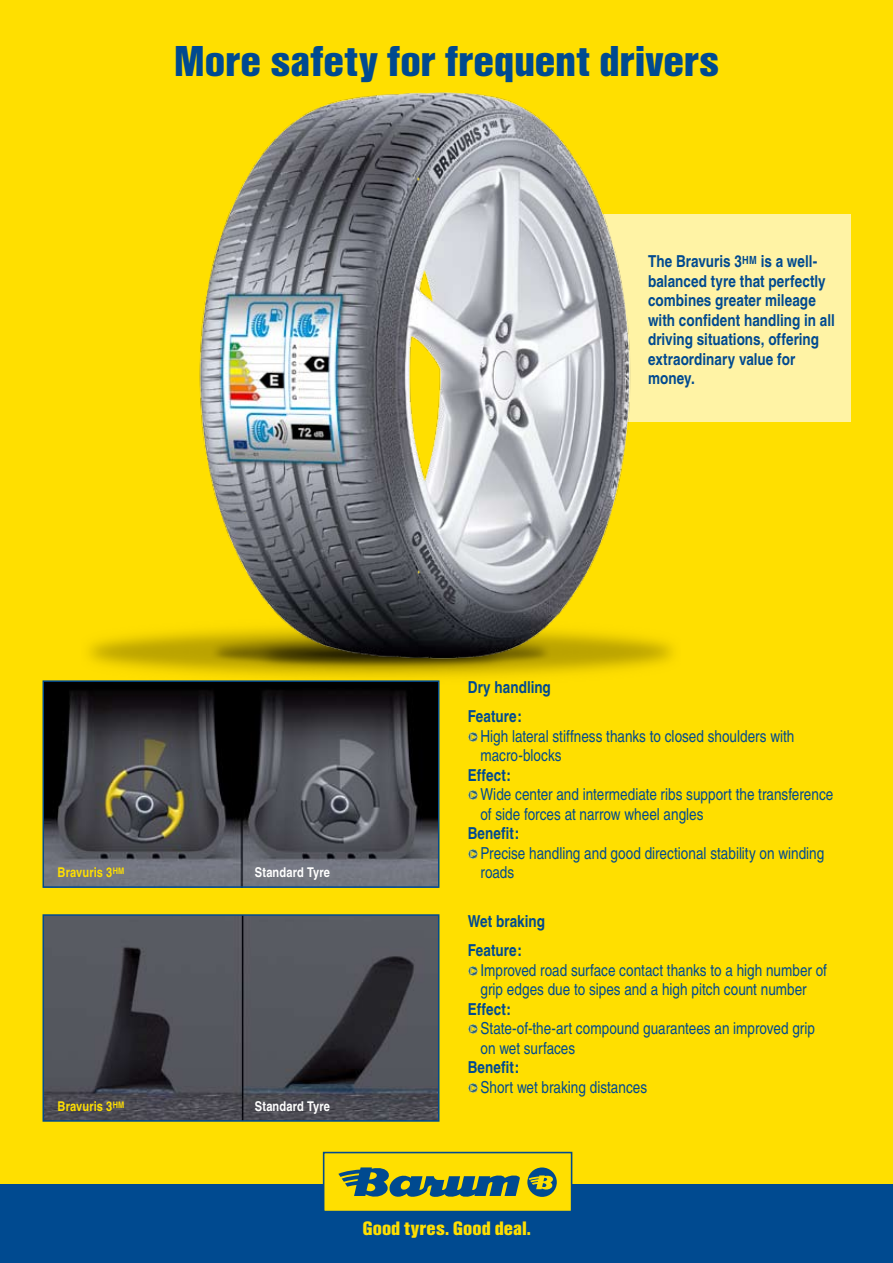
<style>
.page{position:relative;width:893px;height:1263px;background:#fff}
.page>*{position:absolute;margin:0;border:0;box-sizing:border-box;transform-origin:0 0}
.t1{font:45px "Nimbus San TCE Bla Con";letter-spacing:.005em;color:#004a90}
.t2{font:20.25px "Nimbus San TCE Bla Con";color:#ffdf00}
.t3{font:16.5px/19.5px "Nimbus San LCE Reg Con";color:#004a90}
.t4{font:16.5px/19.5px "Nimbus San LCE Bol Con";color:#004a90}
.t5{font:13.5px "Nimbus San LCE Bol Con";letter-spacing:.01em;color:#fff}
.t6{font:13.5px "Nimbus San LCE Bol Con";letter-spacing:.005em;color:#ffdf00}
</style>
<div class="page">
<div style="left:0;top:0;width:893px;height:1206px;background:#ffdf00"></div>
<div style="left:566px;top:215px;width:284px;height:207px;background:#fff3a5"></div>
<img style="left:168px;top:92px;width:485px;height:606px">
<div style="left:0;top:1185px;width:893px;height:78px;background:#004a90"></div>
<div style="left:324px;top:1152px;width:248px;height:59px;background:#ffdf00"></div>
<div style="left:323px;top:1152px;width:249px;height:60px;border:2px solid #004a90"></div>
<svg style="left:527px;top:1167px;width:30px;height:30px"></svg>
<svg style="left:529px;top:1174px;width:27px;height:18px"></svg>
<svg style="left:338px;top:1167px;width:182px;height:30px"></svg>
<img style="left:46px;top:683px;width:390px;height:202px">
<div style="left:43px;top:680px;width:396px;height:208px;border:2px solid #004a90"></div>
<img style="left:46px;top:917px;width:390px;height:202px">
<div style="left:43px;top:914px;width:396px;height:208px;border:2px solid #004a90"></div>
<svg style="left:468px;top:732px;width:9px;height:9px"></svg>
<svg style="left:468px;top:791px;width:9px;height:9px"></svg>
<svg style="left:468px;top:849px;width:9px;height:9px"></svg>
<svg style="left:468px;top:966px;width:9px;height:9px"></svg>
<svg style="left:468px;top:1025px;width:9px;height:9px"></svg>
<svg style="left:468px;top:1083px;width:9px;height:9px"></svg>
<h1 class="t1" style="left:174px;top:36px;width:547px">More safety for frequent drivers</h1>
<p class="t4" style="left:648px;top:252px;width:188px">The Bravuris 3<sup>HM</sup> is a well&shy;balanced tyre that perfectly combines greater mileage with confident handling in all driving situations, offering extraordinary value for money.</p>
<p class="t6" style="left:58px;top:863px;width:68px">Bravuris 3<sup>HM</sup></p>
<p class="t6" style="left:58px;top:1097px;width:68px">Bravuris 3<sup>HM</sup></p>
<p class="t5" style="left:255px;top:863px;width:77px">Standard Tyre</p>
<p class="t5" style="left:255px;top:1097px;width:77px">Standard Tyre</p>
<p class="t4" style="left:468px;top:673px;width:85px;line-height:29.2px">Dry handling<br>Feature:</p>
<p class="t3" style="left:480px;top:727px;width:315px">High lateral stiffness thanks to closed shoulders with macro-blocks</p>
<p class="t4" style="left:468px;top:766px;width:45px">Effect:</p>
<p class="t3" style="left:480px;top:785px;width:354px">Wide center and intermediate ribs support the transference of side forces at narrow wheel angles</p>
<p class="t4" style="left:468px;top:824px;width:53px">Benefit:</p>
<p class="t3" style="left:480px;top:844px;width:345px">Precise handling and good directional stability on winding roads</p>
<p class="t4" style="left:468px;top:907px;width:79px;line-height:29.2px">Wet braking<br>Feature:</p>
<p class="t3" style="left:480px;top:960px;width:348px">Improved road surface contact thanks to a high number of grip edges due to sipes and a high pitch count number</p>
<p class="t4" style="left:468px;top:999px;width:45px">Effect:</p>
<p class="t3" style="left:480px;top:1019px;width:336px">State-of-the-art compound guarantees an improved grip on wet surfaces</p>
<p class="t4" style="left:468px;top:1058px;width:53px">Benefit:</p>
<p class="t3" style="left:480px;top:1077px;width:168px">Short wet braking distances</p>
<p class="t2" style="left:362px;top:1217px;width:170px">Good tyres. Good deal.</p>
</div>
